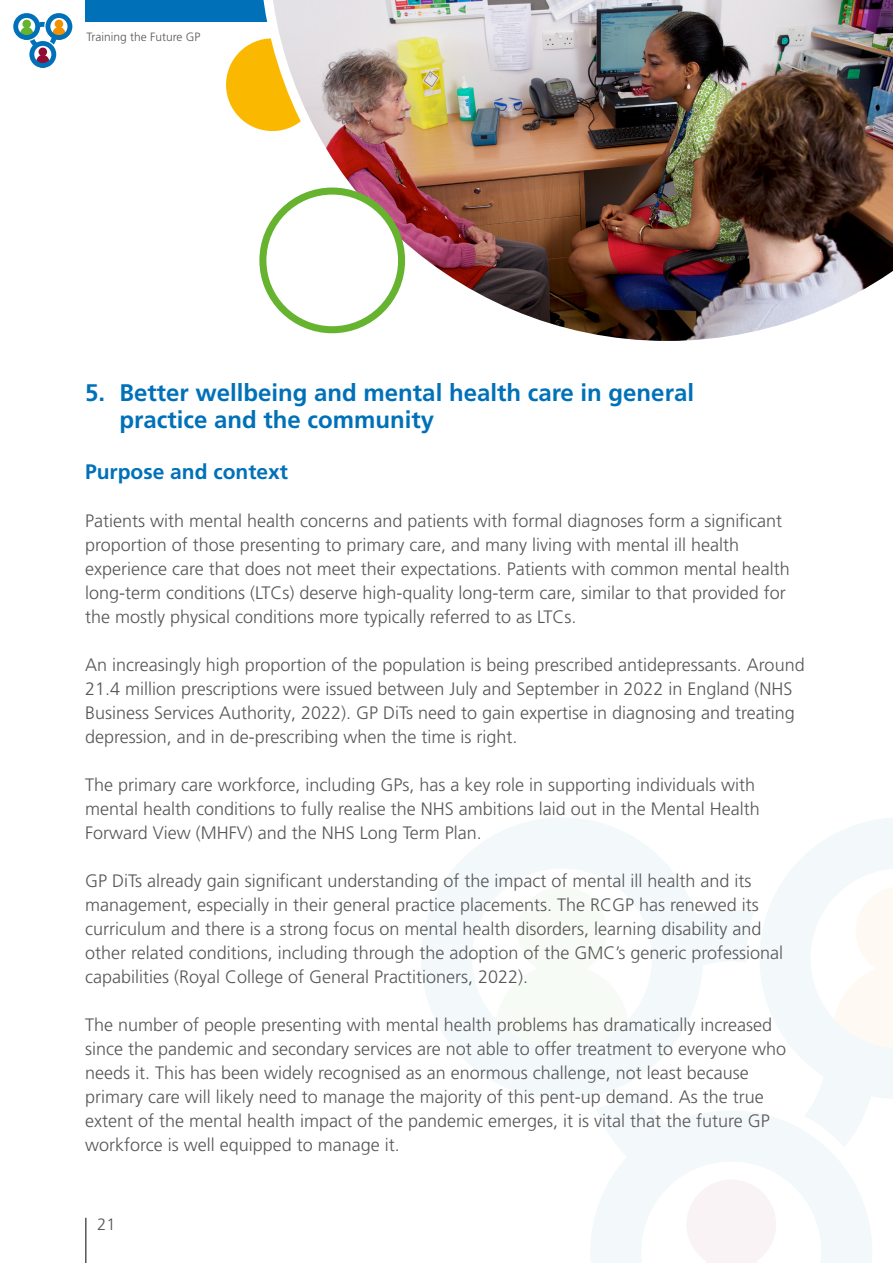
<style>
.page{position:relative;width:893px;height:1263px;background:#fff}
.page>*{position:absolute;margin:0;border:0;box-sizing:border-box;transform-origin:0 0}
.Sub_Heading{font:700 24px/27px "Frutiger LT Pro";color:#0071b9}
.SmallSection_Heading{font:700 21px "Frutiger LT Pro";color:#0071b9}
.Body_Text{font:300 18px/24px "Frutiger LT Pro";color:#575756}
.t1{font:300 16.5px "Frutiger LT Pro";color:#575756}
.t2{font:300 12px "Frutiger LT Pro";color:#575756}
</style>
<div class="page">
<hr style="left:85px;top:1218px;width:2px;height:45px;background:#575756">
<div style="left:86px;top:0;width:807px;height:21px;background:#0071b9"></div>
<svg style="left:13px;top:13px;width:59px;height:55px"></svg>
<svg style="left:591px;top:1099px;width:281px;height:164px;fill:#f4f8fb"></svg>
<svg style="left:759px;top:818px;width:134px;height:329px"></svg>
<svg style="left:421px;top:818px;width:332px;height:281px"></svg>
<div style="left:223px;top:35px;width:99px;height:100px;background:#fbb800;border-radius:50%"></div>
<div style="left:219px;top:31px;width:107px;height:107px;border:7px solid #fff;border-radius:50%"></div>
<img style="left:259px;top:0;width:634px;height:341px">
<div style="left:263px;top:191px;width:139px;height:139px;background:#fff;border-radius:50%"></div>
<div style="left:259px;top:188px;width:146px;height:145px;border:7px solid #65b32e;border-radius:50%"></div>
<p class="t2" style="left:87px;top:30px;width:116px">Training the Future GP</p>
<p class="Sub_Heading" style="left:120px;top:379px;width:576px;text-indent:-34px">5. Better wellbeing and mental health care in general practice and the community</p>
<p class="SmallSection_Heading" style="left:85px;top:459px;width:205px">Purpose and context</p>
<p class="Body_Text" style="left:85px;top:509px;width:706px">Patients with mental health concerns and patients with formal diagnoses form a significant proportion of those presenting to primary care, and many living with mental ill health experience care that does not meet their expectations. Patients with common mental health long-term conditions (LTCs) deserve high-quality long-term care, similar to that provided for the mostly physical conditions more typically referred to as LTCs.</p>
<p class="Body_Text" style="left:85px;top:653px;width:721px">An increasingly high proportion of the population is being prescribed antidepressants. Around 21.4 million prescriptions were issued between July and September in 2022 in England (NHS Business Services Authority, 2022). GP DiTs need to gain expertise in diagnosing and treating depression, and in de-prescribing when the time is right.</p>
<p class="Body_Text" style="left:85px;top:773px;width:676px">The primary care workforce, including GPs, has a key role in supporting individuals with mental health conditions to fully realise the NHS ambitions laid out in the Mental Health<br>Forward View (MHFV) and the NHS Long Term Plan.</p>
<p class="Body_Text" style="left:85px;top:869px;width:700px">GP DiTs already gain significant understanding of the impact of mental ill health and its management, especially in their general practice placements. The RCGP has renewed its curriculum and there is a strong focus on mental health disorders, learning disability and other related conditions, including through the adoption of the GMC’s generic professional capabilities (Royal College of General Practitioners, 2022).</p>
<p class="Body_Text" style="left:85px;top:1013px;width:703px">The number of people presenting with mental health problems has dramatically increased since the pandemic and secondary services are not able to offer treatment to everyone who needs it. This has been widely recognised as an enormous challenge, not least because primary care will likely need to manage the majority of this pent-up demand. As the true extent of the mental health impact of the pandemic emerges, it is vital that the future GP workforce is well equipped to manage it.</p>
<p class="t1" style="left:97px;top:1215px;width:20px">21</p>
</div>
